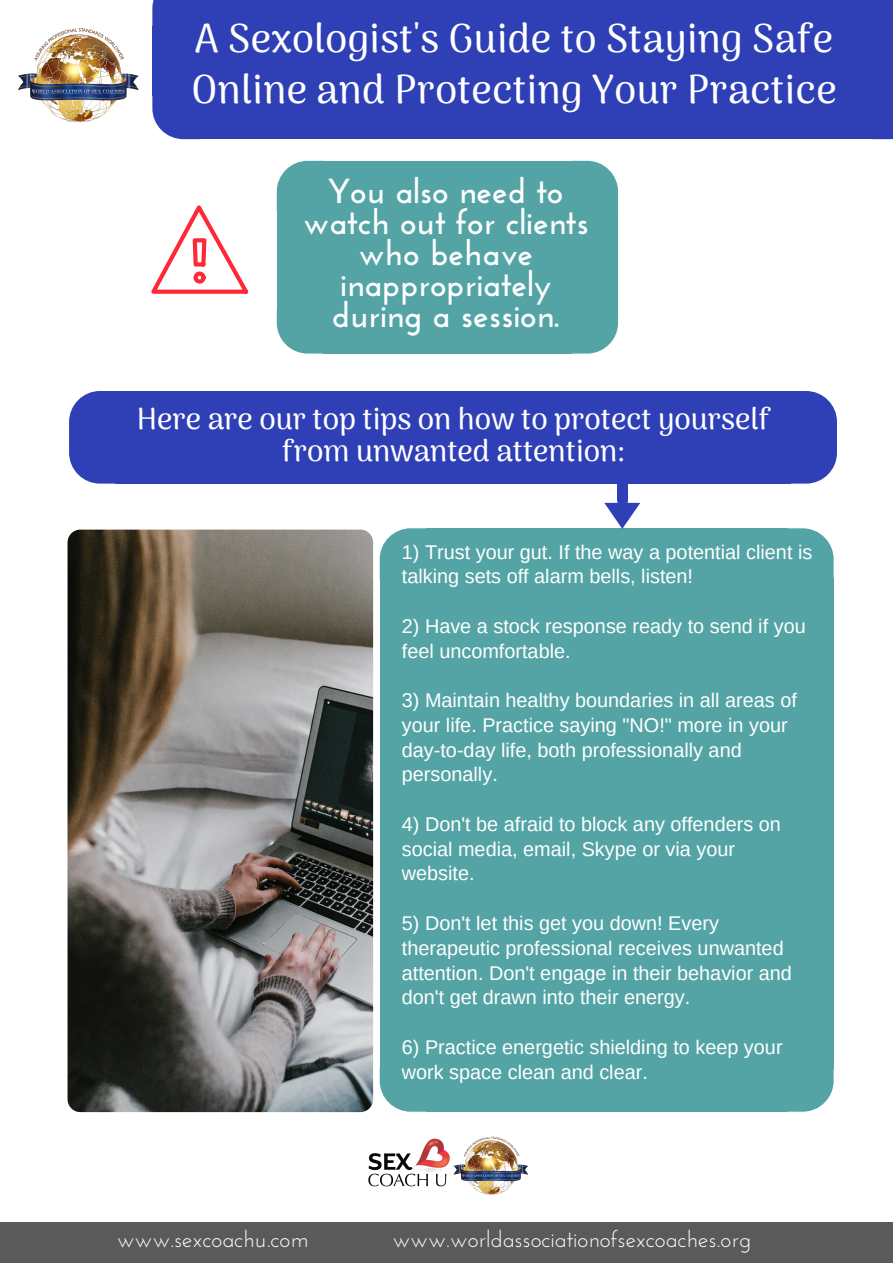
<style>
.page{position:relative;width:893px;height:1263px;background:#fff}
.page>*{position:absolute;margin:0;border:0;box-sizing:border-box;transform-origin:0 0}
.t1{font:500 39.75px/51.2px "Arima Madurai";letter-spacing:.01em;color:#fff}
.t2{font:700 34.72px/31px "Josefin Sans";color:#fff;text-align:center}
.t3{font:500 29.78px/32.6px "Arima Madurai";color:#fff;text-align:center}
.t4{font:23.17px "Josefin Sans";color:#fff}
.t5{font:19.88px/24.8px "Arimo";color:#fff}
</style>
<div class="page">
<svg style="left:787px;top:528px;width:47px;height:50px;background:#65adaf"></svg>
<div style="left:786px;top:578px;width:48px;height:490px;background:#54a4a6"></div>
<div style="left:426px;top:578px;width:361px;height:490px;background:#54a4a6"></div>
<div style="left:426px;top:528px;width:361px;height:51px;background:#54a4a6"></div>
<svg style="left:380px;top:528px;width:46px;height:50px;background:#63acae"></svg>
<div style="left:380px;top:578px;width:47px;height:490px;background:#54a4a6"></div>
<div style="left:426px;top:1067px;width:361px;height:45px;background:#54a4a6"></div>
<svg style="left:380px;top:1068px;width:46px;height:44px;background:#66adaf"></svg>
<svg style="left:787px;top:1068px;width:47px;height:44px;background:#67aeb0"></svg>
<div style="left:0;top:1222px;width:893px;height:41px;background:#5a5a5a"></div>
<svg style="left:874px;top:0;width:19px;height:27px"></svg>
<div style="left:872px;top:27px;width:21px;height:69px;background:#2f40b6"></div>
<div style="left:199px;top:27px;width:675px;height:69px;background:#2f40b6"></div>
<div style="left:199px;top:0;width:675px;height:28px;background:#2f40b6"></div>
<svg style="left:152px;top:0;width:47px;height:27px"></svg>
<div style="left:152px;top:27px;width:48px;height:69px;background:#2f40b6"></div>
<div style="left:199px;top:94px;width:675px;height:45px;background:#2f40b6"></div>
<svg style="left:152px;top:96px;width:47px;height:43px;background:#4554bd"></svg>
<svg style="left:874px;top:96px;width:19px;height:43px"></svg>
<svg style="left:572px;top:161px;width:46px;height:49px;background:#63acad"></svg>
<div style="left:570px;top:210px;width:48px;height:100px;background:#54a4a6"></div>
<div style="left:323px;top:210px;width:249px;height:100px;background:#54a4a6"></div>
<div style="left:323px;top:161px;width:249px;height:51px;background:#54a4a6"></div>
<svg style="left:277px;top:161px;width:46px;height:49px;background:#62abad"></svg>
<div style="left:277px;top:210px;width:48px;height:100px;background:#54a4a6"></div>
<div style="left:323px;top:309px;width:249px;height:45px;background:#54a4a6"></div>
<svg style="left:277px;top:310px;width:46px;height:44px;background:#66adaf"></svg>
<svg style="left:572px;top:310px;width:46px;height:44px;background:#66aeaf"></svg>
<div style="left:115px;top:391px;width:676px;height:51px;background:#2f40b6"></div>
<div style="left:115px;top:439px;width:676px;height:45px;background:#2f40b6"></div>
<svg style="left:69px;top:391px;width:46px;height:93px;background:#4453bd"></svg>
<svg style="left:791px;top:391px;width:46px;height:93px;background:#4453bd"></svg>
<svg style="left:604px;top:500px;width:36px;height:29px"></svg>
<div style="left:617px;top:469px;width:11px;height:31px;background:#2f40b6"></div>
<img style="left:18px;top:28px;width:120px;height:94px">
<svg style="left:151px;top:205px;width:97px;height:89px"></svg>
<img style="left:368px;top:1137px;width:161px;height:58px">
<img style="left:68px;top:530px;width:305px;height:582px;border-radius:13px">
<h1 class="t1" style="left:192px;top:12px;width:647px">A Sexologist's Guide to Staying Safe<br>Online and Protecting Your Practice</h1>
<h2 class="t2" style="left:303px;top:179px;width:287px">You also need to watch out for clients who behave inappropriately during a session.</h2>
<h3 class="t3" style="left:137px;top:402px;width:635px">Here are our top tips on how to protect yourself from unwanted attention:</h3>
<p class="t5" style="left:402px;top:539px;width:412px">1) Trust your gut. If the way a potential client is talking sets off alarm bells, listen!</p>
<p class="t5" style="left:402px;top:614px;width:405px">2) Have a stock response ready to send if you feel uncomfortable.</p>
<p class="t5" style="left:402px;top:688px;width:397px">3) Maintain healthy boundaries in all areas of your life. Practice saying "NO!" more in your day-to-day life, both professionally and personally.</p>
<p class="t5" style="left:402px;top:812px;width:381px">4) Don't be afraid to block any offenders on social media, email, Skype or via your website.</p>
<p class="t5" style="left:402px;top:911px;width:392px">5) Don't let this get you down! Every therapeutic professional receives unwanted attention. Don't engage in their behavior and don't get drawn into their energy.</p>
<p class="t5" style="left:402px;top:1034px;width:382px">6) Practice energetic shielding to keep your work space clean and clear.</p>
<p class="t4" style="left:117px;top:1229px;width:194px">www.sexcoachu.com</p>
<p class="t4" style="left:392px;top:1229px;width:360px">www.worldassociationofsexcoaches.org</p>
</div>
